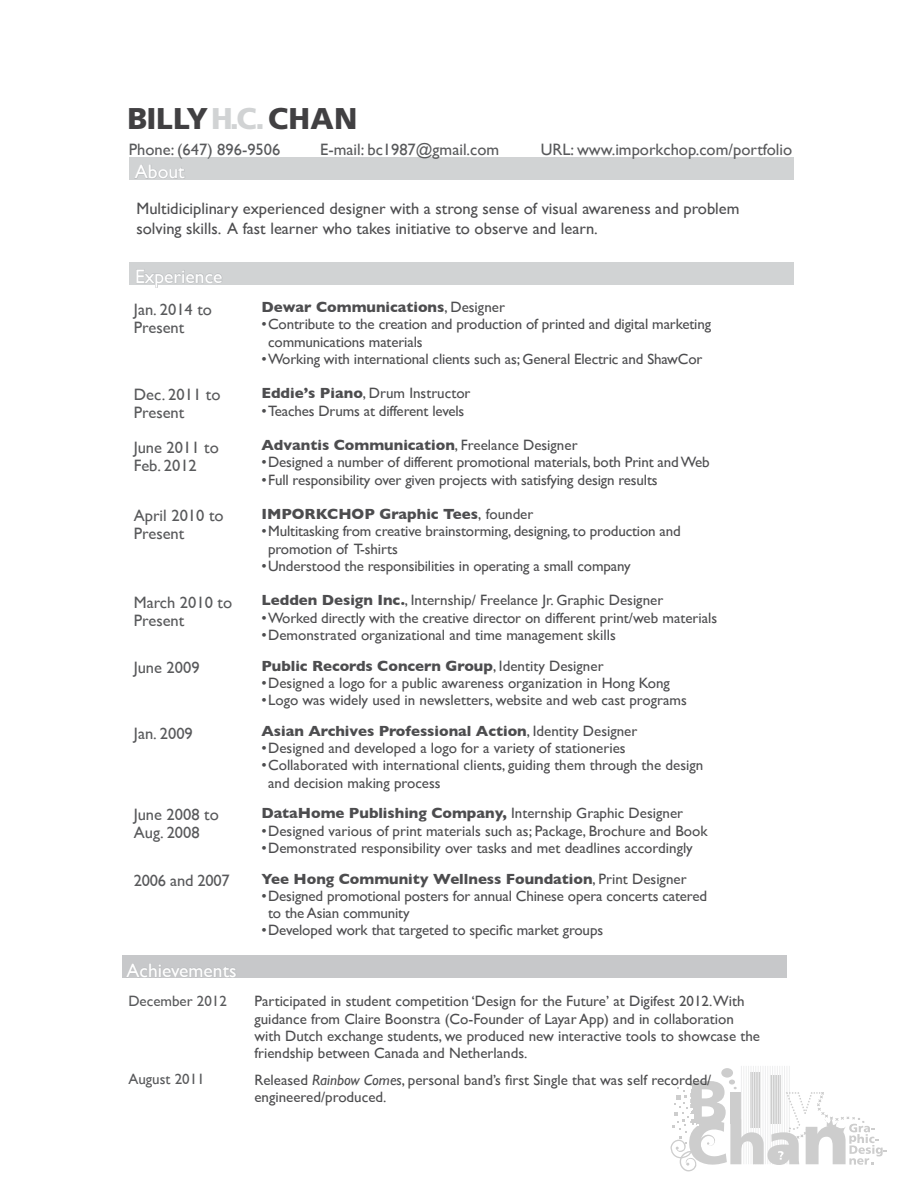
<style>
.page{position:relative;width:918px;height:1188px;background:#fff}
.page>*{position:absolute;margin:0;border:0;box-sizing:border-box;transform-origin:0 0}
.t1{font:900 30px "Frutiger";letter-spacing:.005em;color:#414042}
.t2{font:19.5px "Gill Sans";color:#fff}
.t3{font:16.5px/18px "Gill Sans";color:#58595b}
.t4{font:16.5px/19.8px "Gill Sans";color:#4d4d4f}
.t5{font:15px/17.2px "Gill Sans";color:#4d4d4f}
.t6{font:700 15px "Gill Sans";color:#4d4d4f}
.t7{font:15px "Gill Sans";color:#58595b}
.s1{color:#d1d3d4}
.s2{font-weight:400}
.s3{font-weight:700}
.s4{font-style:italic}
</style>
<div class="page">
<svg style="left:750px;top:1072px;width:10px;height:8px"></svg>
<svg style="left:771px;top:1076px;width:10px;height:4px"></svg>
<div style="left:721px;top:1068px;width:12px;height:10px;background:#cdcdcd;border-radius:50%"></div>
<hr style="left:741px;top:1066px;width:1px;height:98px;background:#a7a9ac">
<hr style="left:744px;top:1066px;width:1px;height:98px;background:#a7a9ac">
<hr style="left:746px;top:1066px;width:1px;height:98px;background:#a7a9ac">
<hr style="left:748px;top:1066px;width:1px;height:98px;background:#a7a9ac">
<hr style="left:751px;top:1066px;width:1px;height:98px;background:#a7a9ac">
<hr style="left:753px;top:1066px;width:1px;height:98px;background:#a7a9ac">
<hr style="left:756px;top:1066px;width:1px;height:98px;background:#a7a9ac">
<hr style="left:758px;top:1066px;width:1px;height:98px;background:#a7a9ac">
<hr style="left:760px;top:1066px;width:1px;height:98px;background:#a7a9ac">
<hr style="left:763px;top:1066px;width:1px;height:98px;background:#a7a9ac">
<hr style="left:765px;top:1066px;width:1px;height:98px;background:#a7a9ac">
<hr style="left:768px;top:1066px;width:1px;height:98px;background:#a7a9ac">
<hr style="left:770px;top:1066px;width:1px;height:98px;background:#a7a9ac">
<hr style="left:772px;top:1066px;width:1px;height:98px;background:#a7a9ac">
<hr style="left:775px;top:1066px;width:1px;height:98px;background:#a7a9ac">
<hr style="left:777px;top:1066px;width:1px;height:98px;background:#a7a9ac">
<hr style="left:779px;top:1066px;width:1px;height:98px;background:#a7a9ac">
<hr style="left:782px;top:1066px;width:1px;height:98px;background:#a7a9ac">
<hr style="left:784px;top:1066px;width:1px;height:98px;background:#a7a9ac">
<hr style="left:787px;top:1066px;width:1px;height:98px;background:#a7a9ac">
<hr style="left:789px;top:1066px;width:1px;height:98px;background:#a7a9ac">
<svg style="left:670px;top:1080px;width:217px;height:92px"></svg>
<div style="left:129px;top:262px;width:664px;height:22px;background:#d1d3d4"></div>
<svg style="left:136px;top:269px;width:87px;height:19px"></svg>
<div style="left:129px;top:158px;width:664px;height:22px;background:#d1d3d4"></div>
<svg style="left:134px;top:164px;width:51px;height:15px"></svg>
<div style="left:122px;top:955px;width:664px;height:23px;background:#c7c8ca"></div>
<svg style="left:126px;top:963px;width:110px;height:14px"></svg>
<h1 class="t1" style="left:128px;top:100px;width:232px">BILLY<span class="s1">H.C.</span>CHAN</h1>
<p class="t3" style="left:129px;top:141px;width:153px">Phone: (647) 896-9506</p>
<p class="t3" style="left:320px;top:141px;width:180px">E-mail: bc1987@gmail.com</p>
<p class="t3" style="left:541px;top:141px;width:253px">URL: www.imporkchop.com/portfolio</p>
<h2 class="t2" style="left:135px;top:160px;width:51px">About</h2>
<p class="t4" style="left:136px;top:198px;width:605px">Multidiciplinary experienced designer with a strong sense of visual awareness and problem solving skills. A fast learner who takes initiative to observe and learn.</p>
<h2 class="t2" style="left:135px;top:265px;width:89px">Experience</h2>
<p class="t3" style="left:134px;top:300px;width:80px">Jan. 2014 to<br>Present</p>
<p class="t3" style="left:134px;top:385px;width:88px">Dec. 2011 to<br>Present</p>
<p class="t3" style="left:134px;top:438px;width:86px">June 2011 to<br>Feb. 2012</p>
<p class="t3" style="left:134px;top:506px;width:91px">April 2010 to<br>Present</p>
<p class="t3" style="left:134px;top:593px;width:100px">March 2010 to<br>Present</p>
<p class="t3" style="left:134px;top:658px;width:67px">June 2009</p>
<p class="t3" style="left:134px;top:724px;width:60px">Jan. 2009</p>
<p class="t3" style="left:134px;top:805px;width:86px">June 2008 to<br>Aug. 2008</p>
<p class="t3" style="left:134px;top:872px;width:97px">2006 and 2007</p>
<h2 class="t2" style="left:127px;top:959px;width:112px">Achievements</h2>
<p class="t7" style="left:128px;top:992px;width:100px">December 2012</p>
<p class="t7" style="left:128px;top:1070px;width:78px">August 2011</p>
<p class="t6" style="left:261px;top:295px;width:245px">Dewar Communications<span class="s2">, Designer</span></p>
<p class="t5" style="left:268px;top:315px;width:445px;text-indent:-7px">•Contribute to the creation and production of printed and digital marketing communications materials</p>
<p class="t5" style="left:261px;top:350px;width:443px">•Working with international clients such as; General Electric and ShawCor</p>
<p class="t5" style="left:261px;top:384px;width:211px"><span class="s3">Eddie’s Piano</span>, Drum Instructor</p>
<p class="t5" style="left:261px;top:402px;width:205px">•Teaches Drums at different levels</p>
<p class="t6" style="left:261px;top:433px;width:318px">Advantis Communication<span class="s2">, Freelance Designer</span></p>
<p class="t5" style="left:261px;top:453px;width:450px">•Designed a number of different promotional materials, both Print and Web</p>
<p class="t5" style="left:261px;top:471px;width:398px">•Full responsibility over given projects with satisfying design results</p>
<p class="t6" style="left:261px;top:502px;width:274px">IMPORKCHOP Graphic Tees<span class="s2">, founder</span></p>
<p class="t5" style="left:268px;top:522px;width:414px;text-indent:-7px">•Multitasking from creative brainstorming, designing, to production and promotion of T-shirts</p>
<p class="t5" style="left:261px;top:557px;width:371px">•Understood the responsibilities in operating a small company</p>
<p class="t5" style="left:261px;top:591px;width:403px"><span class="s3">Ledden Design Inc.</span>, Internship/ Freelance Jr. Graphic Designer</p>
<p class="t5" style="left:261px;top:609px;width:457px">•Worked directly with the creative director on different print/web materials</p>
<p class="t5" style="left:261px;top:619px;width:356px;line-height:30.8px">•Demonstrated organizational and time management skills<br><span class="s3">Public Records Concern Group</span>, Identity Designer</p>
<p class="t5" style="left:261px;top:674px;width:410px">•Designed a logo for a public awareness organization in Hong Kong</p>
<p class="t5" style="left:261px;top:684px;width:427px;line-height:30.8px">•Logo was widely used in newsletters, website and web cast programs<br><span class="s3">Asian Archives Professional Action</span>, Identity Designer</p>
<p class="t5" style="left:261px;top:739px;width:366px">•Designed and developed a logo for a variety of stationeries</p>
<p class="t5" style="left:268px;top:756px;width:437px;text-indent:-7px">•Collaborated with international clients, guiding them through the design and decision making process</p>
<p class="t6" style="left:261px;top:801px;width:423px">DataHome Publishing Company, <span class="s2">Internship Graphic Designer</span></p>
<p class="t5" style="left:261px;top:822px;width:448px">•Designed various of print materials such as; Package, Brochure and Book</p>
<p class="t5" style="left:261px;top:832px;width:433px;line-height:30.8px">•Demonstrated responsibility over tasks and met deadlines accordingly<br><span class="s3">Yee Hong Community Wellness Foundation</span>, Print Designer</p>
<p class="t5" style="left:268px;top:887px;width:441px;text-indent:-7px">•Designed promotional posters for annual Chinese opera concerts catered to the Asian community</p>
<p class="t5" style="left:261px;top:921px;width:343px">•Developed work that targeted to specific market groups</p>
<p class="t5" style="left:254px;top:992px;width:507px">Participated in student competition ‘Design for the Future’ at Digifest 2012.With guidance from Claire Boonstra (Co-Founder of Layar App) and in collaboration with Dutch exchange students, we produced new interactive tools to showcase the friendship between Canada and Netherlands.</p>
<p class="t5" style="left:254px;top:1071px;width:459px">Released <span class="s4">Rainbow Comes</span>, personal band’s first Single that was self recorded/ engineered/produced.</p>
</div>
